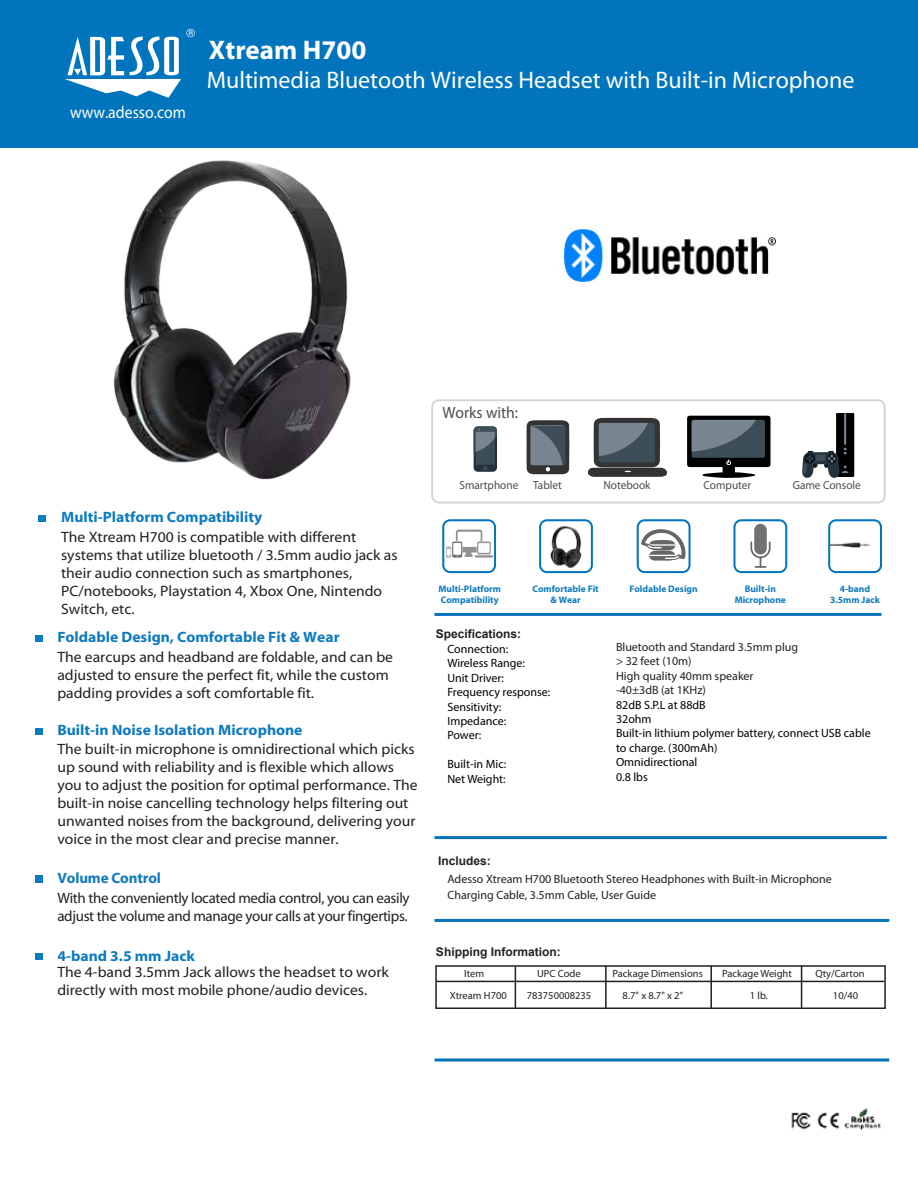
<style>
.page{position:relative;width:918px;height:1188px;background:#fff}
.page>*{position:absolute;margin:0;border:0;box-sizing:border-box;transform-origin:0 0}
.t1{font:700 27px "Myriad";color:#fff}
.t2{font:24px "Myriad";color:#fff}
.t3{font:17.1px "Myriad";color:#fff;scale:.92 1}
.t4{font:16.35px "Myriad Pro";color:#4d4d4d;scale:.95 1}
.t5{font:15px/18px "Myriad";color:#231f20;scale:1.04 1}
.t6{font:700 15px "Myriad";color:#0e7ac0;scale:1.04 1}
.t7{font:15px/18px "Myriad";letter-spacing:-.02em;color:#231f20}
.t8{font:700 15px "Myriad";letter-spacing:-.01em;color:#0f7ac0}
.t9{font:12px/14.4px "Myriad Pro";color:#000}
.t10{font:12px/16.5px "Myriad";color:#231f20}
.t11{font:12px/14.4px "Myriad Pro";color:#231f20}
.t12{font:700 12px "Arial";color:#231f20}
.t13{font:11.7px "Myriad";color:#4d4d4d;scale:.96 1}
.t14{font:10.5px "Myriad";color:#231f20}
.t15{font:700 9.45px/11.4px "Myriad";color:#0e7abf;text-align:center}
</style>
<div class="page">
<hr style="left:434px;top:836px;width:453px;height:3px;background:#0374bc">
<hr style="left:434px;top:919px;width:455px;height:3px;background:#0674bc">
<hr style="left:434px;top:1059px;width:455px;height:3px;background:#0374bc">
<div style="left:0;top:0;width:918px;height:147px;background:#0074bc"></div>
<hr style="left:434px;top:613px;width:447px;height:3px;background:#0674bc">
<svg style="left:65px;top:29px;width:130px;height:69px"></svg>
<div style="left:35px;top:635px;width:7px;height:7px;background:#0e7ac0"></div>
<div style="left:35px;top:728px;width:7px;height:7px;background:#0e7ac0"></div>
<div style="left:35px;top:875px;width:7px;height:7px;background:#0f7ac0"></div>
<div style="left:35px;top:953px;width:7px;height:7px;background:#0e7ac0"></div>
<div style="left:39px;top:515px;width:7px;height:7px;background:#0e7ac0"></div>
<div style="left:431px;top:399px;width:455px;height:104px;border:2px solid #d2d3d5;border-radius:7px"></div>
<svg style="left:687px;top:416px;width:84px;height:62px;background:#51595f"></svg>
<svg style="left:588px;top:418px;width:79px;height:59px;background:#676d73"></svg>
<svg style="left:527px;top:420px;width:42px;height:54px;background:#555e65"></svg>
<div style="left:474px;top:426px;width:23px;height:46px;background:#25313b;border-radius:4px"></div>
<div style="left:476px;top:432px;width:19px;height:33px;background:#3d4e58"></div>
<svg style="left:483px;top:466px;width:5px;height:4px"></svg>
<svg style="left:474px;top:426px;width:23px;height:26px"></svg>
<div style="left:836px;top:413px;width:18px;height:64px;background:#000"></div>
<hr style="left:844px;top:413px;width:2px;height:32px;background:#798591">
<svg style="left:802px;top:448px;width:46px;height:30px"></svg>
<img style="left:791px;top:1108px;width:90px;height:22px">
<svg style="left:828px;top:519px;width:54px;height:54px"></svg>
<svg style="left:539px;top:519px;width:54px;height:54px"></svg>
<svg style="left:733px;top:519px;width:54px;height:54px"></svg>
<svg style="left:442px;top:519px;width:54px;height:54px"></svg>
<hr style="left:515px;top:967px;width:1px;height:42px;background:#231f20">
<hr style="left:605px;top:966px;width:2px;height:42px;background:#231f20">
<hr style="left:710px;top:966px;width:2px;height:42px;background:#231f20">
<hr style="left:801px;top:966px;width:1px;height:42px;background:#231f20">
<div style="left:435px;top:965px;width:451px;height:44px;border:2px solid #231f20"></div>
<hr style="left:436px;top:981px;width:448px;height:1px;background:#231f20">
<img style="left:564px;top:228px;width:212px;height:58px">
<img style="left:51px;top:147px;width:370px;height:333px">
<img style="left:542px;top:523px;width:48px;height:48px">
<svg style="left:637px;top:519px;width:54px;height:54px"></svg>
<img style="left:830px;top:531px;width:46px;height:20px">
<h1 class="t1" style="left:209px;top:36px;width:159px">Xtream H700</h1>
<p class="t3" style="left:70px;top:104px;width:127px">www.adesso.com</p>
<h2 class="t2" style="left:207px;top:68px;width:649px">Multimedia Bluetooth Wireless Headset with Built-in Microphone</h2>
<p class="t4" style="left:442px;top:403px;width:81px">Works with:</p>
<p class="t13" style="left:459px;top:480px;width:108px">Smartphone Tablet</p>
<p class="t13" style="left:603px;top:480px;width:51px">Notebook</p>
<p class="t13" style="left:704px;top:480px;width:51px">Computer</p>
<p class="t13" style="left:793px;top:480px;width:72px">Game Console</p>
<p class="t6" style="left:61px;top:510px;width:195px">Multi-Platform Compatibility</p>
<p class="t5" style="left:61px;top:528px;width:325px">The Xtream H700 is compatible with different systems that utilize bluetooth / 3.5mm audio jack as their audio connection such as smartphones, PC/notebooks, Playstation 4, Xbox One, Nintendo Switch, etc.</p>
<p class="t6" style="left:57px;top:630px;width:273px">Foldable Design, Comfortable Fit &amp; Wear</p>
<p class="t5" style="left:57px;top:648px;width:324px">The earcups and headband are foldable, and can be adjusted to ensure the perfect fit, while the custom padding provides a soft comfortable fit.</p>
<p class="t6" style="left:57px;top:723px;width:237px">Built-in Noise Isolation Microphone</p>
<p class="t5" style="left:57px;top:741px;width:348px">The built-in microphone is omnidirectional which picks up sound with reliability and is flexible which allows you to adjust the position for optimal performance. The built-in noise cancelling technology helps filtering out unwanted noises from the background, delivering your voice in the most clear and precise manner.</p>
<p class="t8" style="left:57px;top:870px;width:105px">Volume Control</p>
<p class="t7" style="left:57px;top:890px;width:354px">With the conveniently located media control, you can easily adjust the volume and manage your calls at your fingertips.</p>
<p class="t6" style="left:57px;top:948px;width:134px">4-band 3.5 mm Jack</p>
<p class="t5" style="left:57px;top:963px;width:320px">The 4-band 3.5mm Jack allows the headset to work directly with most mobile phone/audio devices.</p>
<p class="t15" style="left:439px;top:583px;width:64px;text-align:left">Multi-Platform<br>Compatibility</p>
<p class="t15" style="left:735px;top:583px;width:53px">Built-in<br>Microphone</p>
<p class="t15" style="left:830px;top:583px;width:51px">4-band<br>3.5mm Jack</p>
<p class="t15" style="left:532px;top:583px;width:68px">Comfortable Fit &amp; Wear</p>
<p class="t15" style="left:629px;top:583px;width:70px">Foldable Design</p>
<p class="t12" style="left:436px;top:625px;width:87px">Specifications:</p>
<p class="t9" style="left:447px;top:642px;width:105px">Connection:<br>Wireless Range:<br>Unit Driver:<br>Frequency response:<br>Sensitivity:<br>Impedance:<br>Power:</p>
<p class="t9" style="left:447px;top:757px;width:60px">Built-in Mic:<br>Net Weight:</p>
<p class="t11" style="left:616px;top:640px;width:184px">Bluetooth and Standard 3.5mm plug &gt; 32 feet (10m)<br>High quality 40mm speaker -40±3dB (at 1KHz)</p>
<p class="t9" style="left:616px;top:697px;width:256px">82dB S.P.L at 88dB<br>32ohm<br>Built-in lithium polymer battery, connect USB cable to charge. (300mAh)<br>Omnidirectional<br>0.8 lbs</p>
<p class="t12" style="left:438px;top:852px;width:54px">Includes:</p>
<p class="t10" style="left:447px;top:871px;width:386px">Adesso Xtream H700 Bluetooth Stereo Headphones with Built-in Microphone<br>Charging Cable, 3.5mm Cable, User Guide</p>
<p class="t12" style="left:436px;top:943px;width:126px">Shipping Information:</p>
<p class="t14" style="left:464px;top:969px;width:22px">Item</p>
<p class="t14" style="left:537px;top:969px;width:45px">UPC Code</p>
<p class="t14" style="left:613px;top:968px;width:92px">Package Dimensions</p>
<p class="t14" style="left:722px;top:968px;width:71px">Package Weight</p>
<p class="t14" style="left:815px;top:968px;width:51px">Qty/Carton</p>
<p class="t14" style="left:450px;top:990px;width:59px">Xtream H700</p>
<p class="t14" style="left:527px;top:990px;width:66px">783750008235</p>
<p class="t14" style="left:623px;top:990px;width:62px">8.7" x 8.7" x 2”</p>
<p class="t14" style="left:750px;top:990px;width:20px">1 lb.</p>
<p class="t14" style="left:833px;top:990px;width:27px">10/40</p>
</div>
